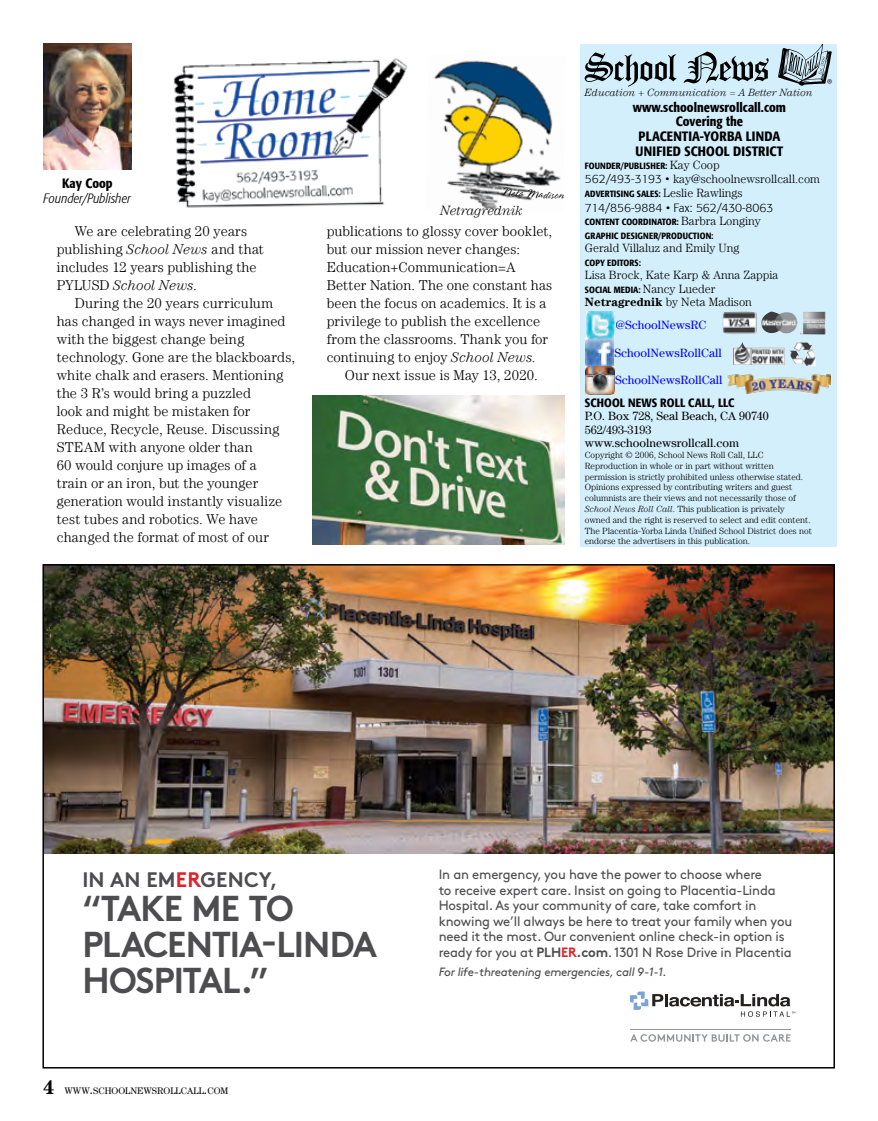
<style>
.page{position:relative;width:878px;height:1121px;background:#fff}
.page>*{position:absolute;margin:0;border:0;box-sizing:border-box;transform-origin:0 0}
.t1{font:700 36px/36px "Brown Pro";letter-spacing:-.03em;color:#4d4d4f}
.t2{font:700 21px "Brown Pro";letter-spacing:.01em;color:#4d4d4f}
.t3{font:300 14.25px/18px "Century LT";letter-spacing:.01em;color:#000}
.t4{font:13.5px/15.5px "Brown Pro";letter-spacing:-.015em;color:#4d4d4f}
.t5{font:500 condensed 13.5px/14.5px "Formata";color:#000;text-align:center}
.t6{font:italic 300 condensed 13.5px "Formata";letter-spacing:.005em;color:#000}
.t7{font:italic 300 13.5px "Century LT";letter-spacing:-.005em;color:#000}
.t8{font:300 12px "Century LT";color:#000}
.t9{font:12px/13.5px "Century LT";color:#000}
.t10{font:12px "Century LT";color:#00f}
.t11{font:italic 12px "Brown Pro";letter-spacing:-.02em;color:#4d4d4f}
.t12{font:300 12px "Formata";color:#000}
.t13{font:500 condensed 12px "Formata";letter-spacing:.01em;color:#000}
.t14{font:300 12px "Spring";color:#000}
.t15{font:italic 300 10.5px "Century LT";color:#000}
.t16{font:10.05px "Myriad";color:#000}
.t17{font:9.45px "Century LT";color:#000}
.t18{font:300 9px/10.8px "Century LT";color:#000}
.t19{font:500 condensed 9px/13.5px "Formata";letter-spacing:.01em;color:#000}
.s1{font-style:italic}
.s2{font-family:"Century LT";font-weight:300;font-stretch:normal;font-size:12px}
.s3{font-family:"Formata"}
.s4{font-weight:700}
.s5{color:#de2027}
.s6{font-weight:700;color:#de2027}
.s7{font-weight:700;font-size:19.5px}
.s8{font-size:13.5px}
</style>
<div class="page">
<img style="left:173px;top:58px;width:234px;height:150px">
<img style="left:434px;top:60px;width:127px;height:150px">
<img style="left:43px;top:44px;width:88px;height:126px">
<div style="left:580px;top:44px;width:256px;height:502px;background:#d4effc"></div>
<img style="left:733px;top:342px;width:82px;height:24px">
<svg style="left:585px;top:52px;width:91px;height:35px"></svg>
<svg style="left:683px;top:52px;width:85px;height:31px"></svg>
<svg style="left:778px;top:45px;width:53px;height:41px"></svg>
<img style="left:585px;top:338px;width:29px;height:28px">
<svg style="left:586px;top:311px;width:29px;height:28px"></svg>
<svg style="left:585px;top:366px;width:30px;height:28px"></svg>
<img style="left:722px;top:311px;width:104px;height:24px">
<img style="left:727px;top:374px;width:103px;height:20px">
<img style="left:45px;top:567px;width:787px;height:286px">
<svg style="left:630px;top:991px;width:165px;height:25px"></svg>
<hr style="left:630px;top:1029px;width:160px;height:1px;background:#939598">
<svg style="left:630px;top:1034px;width:160px;height:7px"></svg>
<img style="left:313px;top:395px;width:251px;height:149px">
<p class="t5" style="left:62px;top:176px;width:52px">Kay Coop</p>
<p class="t6" style="left:43px;top:190px;width:89px">Founder/Publisher</p>
<p class="t3" style="left:57px;top:222px;width:209px;text-indent:18px">We are celebrating 20 years publishing <span class="s1">School News</span> and that includes 12 years publishing the<br>PYLUSD <span class="s1">School News</span>.</p>
<p class="t3" style="left:57px;top:294px;width:240px;text-indent:18px">During the 20 years curriculum has changed in ways never imagined with the biggest change being technology. Gone are the blackboards, white chalk and erasers. Mentioning the 3 R’s would bring a puzzled<br>look and might be mistaken for<br>Reduce, Recycle, Reuse. Discussing<br>STEAM with anyone older than<br>60 would conjure up images of a<br>train or an iron, but the younger generation would instantly visualize test tubes and robotics. We have changed the format of most of our</p>
<p class="t14" style="left:502px;top:186px;width:64px;rotate:3deg">Neta Madison</p>
<p class="t7" style="left:440px;top:202px;width:84px">Netragrednik</p>
<p class="t3" style="left:327px;top:222px;width:227px">publications to glossy cover booklet, but our mission never changes:<br>Education+Communication=A Better Nation. The one constant has been the focus on academics. It is a privilege to publish the excellence from the classrooms. Thank you for continuing to enjoy <span class="s1">School News.</span></p>
<p class="t3" style="left:345px;top:366px;width:195px">Our next issue is May 13, 2020.</p>
<p class="t16" style="left:827px;top:78px;width:7px">®</p>
<p class="t15" style="left:585px;top:86px;width:229px">Education + Communication = A Better Nation</p>
<p class="t5" style="left:633px;top:100px;width:155px">www.schoolnewsrollcall.com<br>Covering the<br>PLACENTIA-YORBA LINDA<br>UNIFIED SCHOOL DISTRICT</p>
<p class="t19" style="left:585px;top:159px;width:136px">FOUNDER/PUBLISHER: <span class="s2">Kay Coop</span></p>
<p class="t8" style="left:585px;top:172px;width:236px"><span class="s3">562/493-3193 •</span> kay@schoolnewsrollcall.com</p>
<p class="t19" style="left:585px;top:187px;width:159px">ADVERTISING SALES: <span class="s2">Leslie Rawlings</span></p>
<p class="t12" style="left:585px;top:200px;width:190px">714/856-9884 • Fax: 562/430-8063</p>
<p class="t19" style="left:585px;top:215px;width:177px">CONTENT COORDINATOR: <span class="s2">Barbra Longiny<br></span>GRAPHIC DESIGNER/PRODUCTION:</p>
<p class="t8" style="left:585px;top:241px;width:156px">Gerald Villaluz and Emily Ung</p>
<p class="t19" style="left:585px;top:256px;width:57px">COPY EDITORS:</p>
<p class="t8" style="left:585px;top:268px;width:195px">Lisa Brock, Kate Karp &amp; Anna Zappia</p>
<p class="t19" style="left:585px;top:283px;width:132px">SOCIAL MEDIA: <span class="s2">Nancy Lueder</span></p>
<p class="t8" style="left:585px;top:295px;width:168px"><span class="s4">Netragrednik</span> by Neta Madison</p>
<p class="t10" style="left:615px;top:318px;width:92px">@SchoolNewsRC</p>
<p class="t10" style="left:614px;top:345px;width:109px">SchoolNewsRollCall</p>
<p class="t10" style="left:615px;top:373px;width:109px">SchoolNewsRollCall</p>
<p class="t13" style="left:584px;top:395px;width:151px">SCHOOL NEWS ROLL CALL, LLC</p>
<p class="t9" style="left:584px;top:409px;width:186px">P.O. Box 728, Seal Beach, CA 90740<br>562/493-3193 www.schoolnewsrollcall.com</p>
<p class="t18" style="left:584px;top:449px;width:229px">Copyright © 2006, School News Roll Call, LLC Reproduction in whole or in part without written permission is strictly prohibited unless otherwise stated.<br>Opinions expressed by contributing writers and guest columnists are their views and not necessarily those of <span class="s1">School News Roll Call</span>. This publication is privately owned and the right is reserved to select and edit content.<br>The Placentia-Yorba Linda Unified School District does not endorse the advertisers in this publication.</p>
<h2 class="t2" style="left:82px;top:862px;width:197px">IN AN EM<span class="s5">ER</span>GENCY,</h2>
<p class="t4" style="left:438px;top:865px;width:355px">In an emergency, you have the power to choose where<br>to receive expert care. Insist on going to Placentia-Linda Hospital. As your community of care, take comfort in knowing we’ll always be here to treat your family when you need it the most. Our convenient online check-in option is ready for you at <span class="s4">PLH</span><span class="s6">ER</span><span class="s4">.com</span>. 1301 N Rose Drive in Placentia</p>
<p class="t11" style="left:438px;top:963px;width:229px">For life-threatening emergencies, call 9-1-1.</p>
<h1 class="t1" style="left:82px;top:887px;width:296px">“TAKE ME TO<br>PLACENTIA-LINDA<br>HOSPITAL.”</h1>
<p class="t17" style="left:43px;top:1085px;width:187px"><span class="s7">4</span> WWW<span class="s8">.</span>SCHOOLNEWSROLLCALL<span class="s8">.</span>COM</p>
</div>
